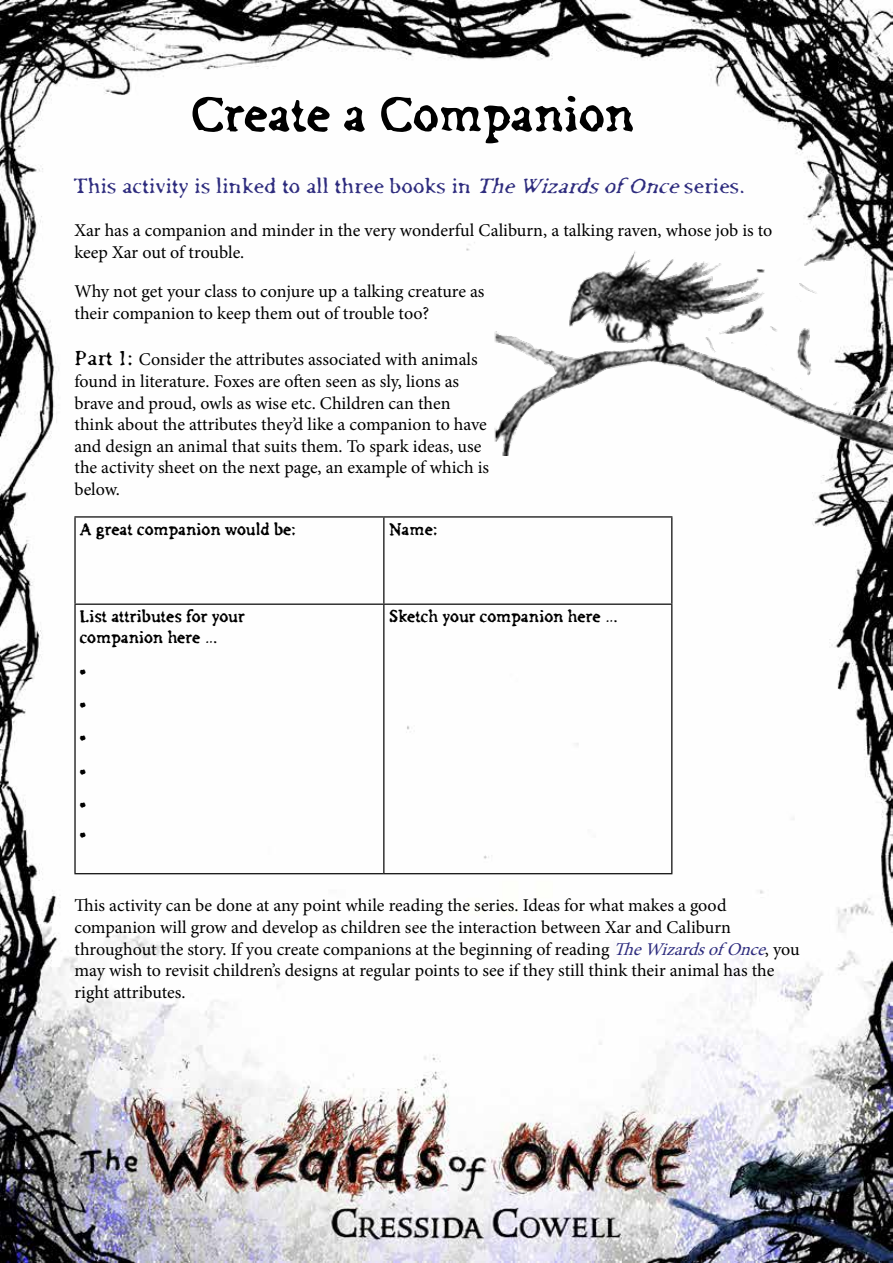
<style>
.page{position:relative;width:893px;height:1263px;background:#fff}
.page>*{position:absolute;margin:0;border:0;box-sizing:border-box;transform-origin:0 0}
.t1{font:700 50.7px "Irregular";color:#000}
.t2{font:300 21px "Irregular";color:#2e2c7e}
.t3{font:18px/21.6px "Minion Pro";color:#000}
.t4{font:700 17.4px/33.2px "Irregular";color:#000}
.s1{font-style:italic}
.s2{font-family:"Irregular";font-weight:300;font-size:21px}
.s3{font-style:italic;color:#2e2c7e}
</style>
<div class="page">
<img style="left:0;top:0;width:893px;height:1263px">
<img style="left:430px;top:133px;width:463px;height:322px">
<hr style="left:74px;top:516px;width:310px;height:1px;background:#000">
<hr style="left:74px;top:517px;width:2px;height:86px;background:#000">
<hr style="left:384px;top:516px;width:288px;height:1px;background:#000">
<hr style="left:383px;top:517px;width:1px;height:86px;background:#000">
<hr style="left:671px;top:517px;width:1px;height:86px;background:#000">
<hr style="left:74px;top:603px;width:310px;height:2px;background:#000">
<hr style="left:74px;top:605px;width:2px;height:268px;background:#000">
<hr style="left:384px;top:603px;width:288px;height:2px;background:#000">
<hr style="left:383px;top:605px;width:1px;height:268px;background:#000">
<hr style="left:671px;top:605px;width:1px;height:268px;background:#000">
<hr style="left:74px;top:873px;width:310px;height:1px;background:#000">
<hr style="left:384px;top:873px;width:288px;height:1px;background:#000">
<h1 class="t1" style="left:190px;top:84px;width:445px">Create a Companion</h1>
<p class="t2" style="left:74px;top:174px;width:672px">This activity is linked to all three books in <span class="s1">TheWizardsof Once</span>series.</p>
<p class="t3" style="left:74px;top:220px;width:699px">Xar has a companion and minder in the very wonderful Caliburn, a talking raven, whose job is to keep Xar out of trouble.</p>
<p class="t3" style="left:74px;top:280px;width:412px">Why not get your class to conjure up a talking creature as their companion to keep them out of trouble too?</p>
<p class="t3" style="left:74px;top:349px;width:416px"><span class="s2">Part 1:</span> Consider the attributes associated with animals found in literature. Foxes are often seen as sly, lions as brave and proud, owls as wise etc. Children can then think about the attributes they’d like a companion to have and design an animal that suits them. To spark ideas, use the activity sheet on the next page, an example of which is below.</p>
<p class="t4" style="left:80px;top:512px;width:218px">A great companion would be:</p>
<p class="t4" style="left:389px;top:512px;width:50px">Name:</p>
<p class="t4" style="left:80px;top:605px;width:166px;line-height:20.9px">List attributes for your companion here …</p>
<p class="t4" style="left:80px;top:653px;width:8px;text-align:justify">• • • • •</p>
<p class="t4" style="left:80px;top:816px;width:8px">•</p>
<p class="t4" style="left:389px;top:599px;width:231px">Sketch your companion here …</p>
<p class="t3" style="left:74px;top:895px;width:727px">This activity can be done at any point while reading the series. Ideas for what makes a good companion will grow and develop as children see the interaction between Xar and Caliburn throughout the story. If you create companions at the beginning of reading <span class="s3">TheWizardsof Once</span>, you may wish to revisit children’s designs at regular points to see if they still think their animal has the right attributes.</p>
</div>
